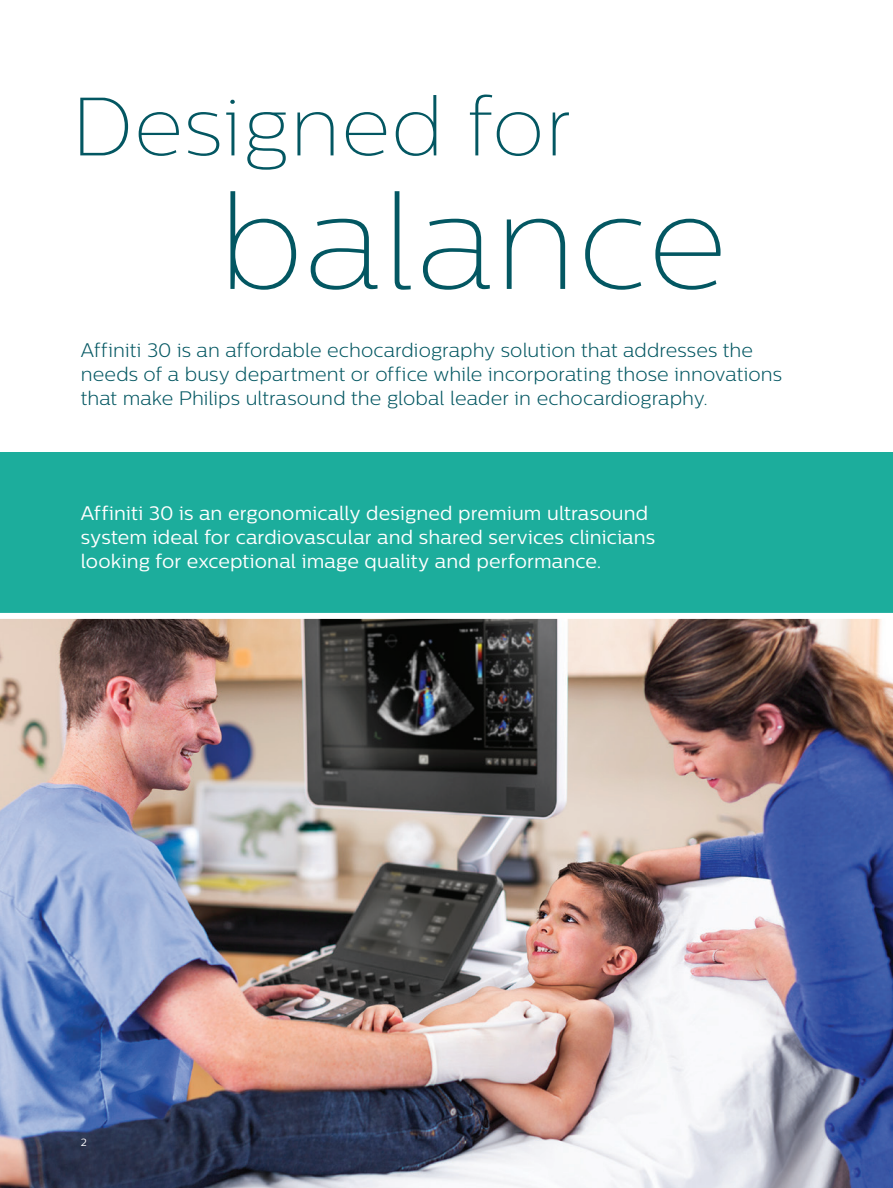
<style>
.page{position:relative;width:893px;height:1188px;background:#fff}
.page>*{position:absolute;margin:0;border:0;box-sizing:border-box;transform-origin:0 0}
.t1{font:100 133.5px "Centrale Sans";letter-spacing:.01em;color:#035762}
.t2{font:100 82.5px "Centrale Sans";letter-spacing:.01em;color:#035762}
.t3{font:300 19.5px/24px "Centrale Sans";letter-spacing:.005em;color:#035762}
.t4{font:19.5px/24px "Centrale Sans";letter-spacing:.005em;color:#fff}
.t5{font:10.5px "Centrale Sans";color:#fff}
</style>
<div class="page">
<img style="left:0;top:619px;width:893px;height:569px">
<div style="left:0;top:453px;width:893px;height:160px;background:#1cad9c"></div>
<h2 class="t2" style="left:71px;top:81px;width:502px">Designed for</h2>
<h1 class="t1" style="left:218px;top:168px;width:510px">balance</h1>
<p class="t3" style="left:81px;top:338px;width:703px">Affiniti 30 is an affordable echocardiography solution that addresses the needs of a busy department or office while incorporating those innovations that make Philips ultrasound the global leader in echocardiography.</p>
<p class="t4" style="left:81px;top:501px;width:576px">Affiniti 30 is an ergonomically designed premium ultrasound system ideal for cardiovascular and shared services clinicians looking for exceptional image quality and performance.</p>
<p class="t5" style="left:81px;top:1136px;width:7px">2</p>
</div>
